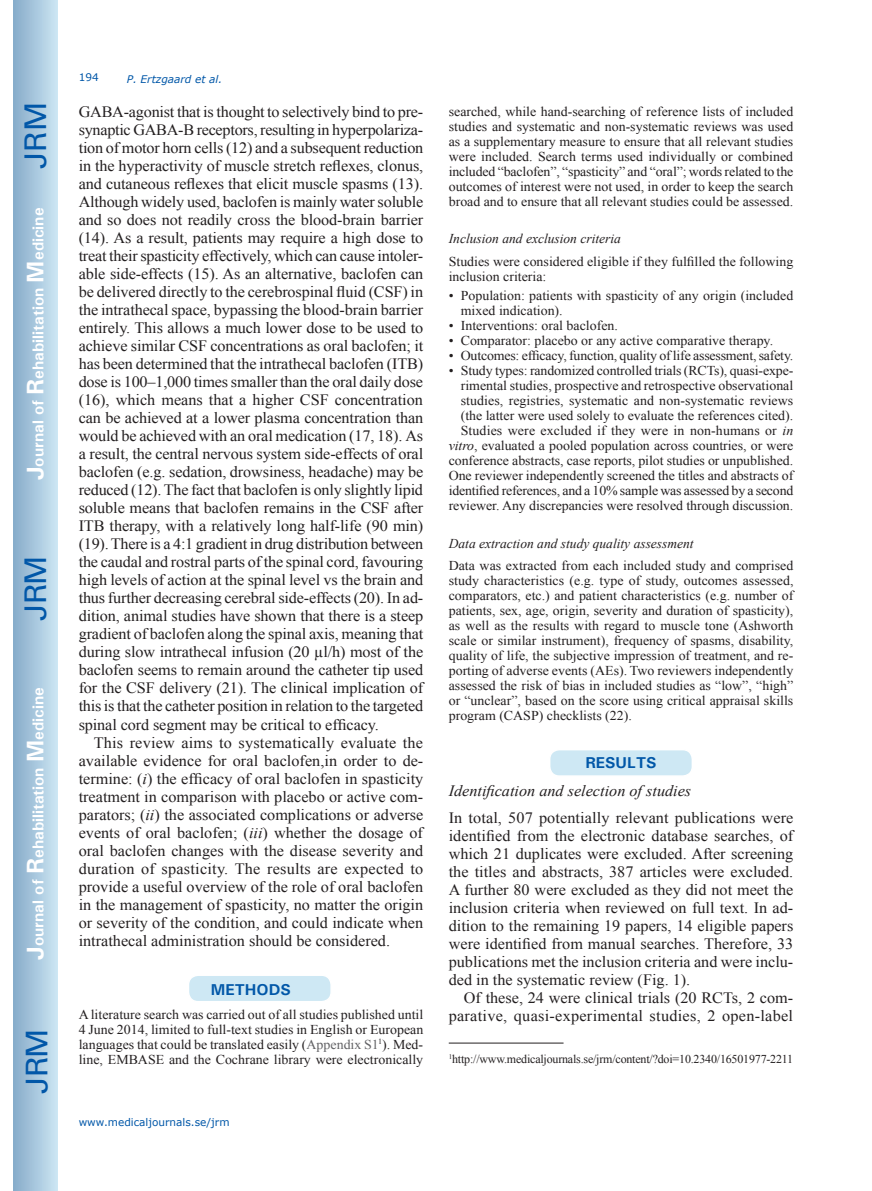
<style>
.page{position:relative;width:872px;height:1191px;background:#fff}
.page>*{position:absolute;margin:0;border:0;box-sizing:border-box;transform-origin:0 0}
.t1{font:30px "Univers";letter-spacing:-.03em;color:#0157a8}
.t2{font:15.75px/18px "Times New Roman";color:#231f20;text-align:justify}
.t3{font:700 15.75px "Univers";color:#fff}
.t4{font:italic 15.75px "Times New Roman";color:#231f20}
.t5{font:700 15.75px "Univers";color:#0157a8}
.t6{font:13.5px/15px "Times New Roman";color:#231f20;text-align:justify}
.t7{font:italic 13.5px "Times New Roman";color:#231f20}
.t8{font:12px "Times New Roman";letter-spacing:-.015em;color:#231f20}
.t9{font:10.5px "Verdana";color:#0157a8}
.t10{font:italic 10.5px "Verdana";color:#0157a8}
.s1{font-size:24px}
.s2{font-style:italic}
.s3{color:#636366}
</style>
<div class="page">
<div style="left:14px;top:0;width:43px;height:1191px;background:linear-gradient(to right,#88acca,#cbe5f2)"></div>
<div style="left:549px;top:749px;width:143px;height:27px;background:#cee8f4;border-radius:10px"></div>
<div style="left:549px;top:749px;width:144px;height:28px;border:2px solid #fff;border-radius:10px"></div>
<div style="left:188px;top:975px;width:143px;height:26px;background:#cee8f4;border-radius:10px"></div>
<div style="left:188px;top:974px;width:144px;height:28px;border:2px solid #fff;border-radius:10px"></div>
<hr style="left:449px;top:1042px;width:114px;height:1px;background:#231f20">
<h1 class="t1" style="left:18px;top:169px;width:68px;rotate:-90deg">JRM</h1>
<p class="t3" style="left:28px;top:480px;width:274px;rotate:-90deg"><span class="s1">J</span>ournal of <span class="s1">R</span>ehabilitation <span class="s1">M</span>edicine</p>
<h1 class="t1" style="left:18px;top:620px;width:67px;rotate:-90deg">JRM</h1>
<p class="t3" style="left:28px;top:959px;width:274px;rotate:-90deg"><span class="s1">J</span>ournal of <span class="s1">R</span>ehabilitation <span class="s1">M</span>edicine</p>
<h1 class="t1" style="left:19px;top:1093px;width:67px;rotate:-90deg">JRM</h1>
<p class="t9" style="left:79px;top:70px;width:22px">194</p>
<p class="t10" style="left:127px;top:72px;width:97px">P. Ertzgaard et al.</p>
<p class="t2" style="left:79px;top:103px;width:346px">GABA-agonist that is thought to selectively bind to pre&shy;synaptic GABA-B receptors, resulting in hyperpolariza&shy;tion of motor horn cells (12) and a subsequent reduction in the hyperactivity of muscle stretch reflexes, clonus, and cutaneous reflexes that elicit muscle spasms (13).<br>Although widely used, baclofen is mainly water soluble and so does not readily cross the blood-brain barrier (14). As a result, patients may require a high dose to treat their spasticity effectively, which can cause intoler&shy;able side-effects (15). As an alternative, baclofen can be delivered directly to the cerebrospinal fluid (CSF) in the intrathecal space, bypassing the blood-brain barrier entirely. This allows a much lower dose to be used to achieve similar CSF concentrations as oral baclofen; it has been determined that the intrathecal baclofen (ITB) dose is 100–1,000 times smaller than the oral daily dose (16), which means that a higher CSF concentration can be achieved at a lower plasma concentration than would be achieved with an oral medication (17, 18). As a result, the central nervous system side-effects of oral baclofen (e.g. sedation, drowsiness, headache) may be reduced (12). The fact that baclofen is only slightly lipid soluble means that baclofen remains in the CSF after ITB therapy, with a relatively long half-life (90 min) (19). There is a 4:1 gradient in drug distribution between the caudal and rostral parts of the spinal cord, favouring high levels of action at the spinal level vs the brain and thus further decreasing cerebral side-effects (20). In ad&shy;dition, animal studies have shown that there is a steep gradient of baclofen along the spinal axis, meaning that during slow intrathecal infusion (20 µl/h) most of the baclofen seems to remain around the catheter tip used for the CSF delivery (21). The clinical implication of this is that the catheter position in relation to the targeted spinal cord segment may be critical to efficacy.</p>
<p class="t2" style="left:79px;top:733px;width:346px;text-indent:15px">This review aims to systematically evaluate the available evidence for oral baclofen,in order to de&shy;termine: (<span class="s2">i</span>) the efficacy of oral baclofen in spasticity treatment in comparison with placebo or active com&shy;parators; (<span class="s2">ii</span>) the associated complications or adverse events of oral baclofen; (<span class="s2">iii</span>) whether the dosage of oral baclofen changes with the disease severity and duration of spasticity. The results are expected to provide a useful overview of the role of oral baclofen in the management of spasticity, no matter the origin or severity of the condition, and could indicate when intrathecal administration should be considered.</p>
<p class="t5" style="left:211px;top:979px;width:82px">METHODS</p>
<p class="t6" style="left:79px;top:1006px;width:346px">A literature search was carried out of all studies published until 4 June 2014, limited to full-text studies in English or European languages that could be translated easily (<span class="s3">Appendix S1</span><sup>1</sup>). Med&shy;line, EMBASE and the Cochrane library were electronically</p>
<p class="t9" style="left:79px;top:1114px;width:152px">www.medicaljournals.se/jrm</p>
<p class="t6" style="left:449px;top:103px;width:346px">searched, while hand-searching of reference lists of included studies and systematic and non-systematic reviews was used as a supplementary measure to ensure that all relevant studies were included. Search terms used individually or combined included “baclofen”, “spasticity” and “oral”; words related to the outcomes of interest were not used, in order to keep the search broad and to ensure that all relevant studies could be assessed.</p>
<p class="t7" style="left:449px;top:229px;width:174px">Inclusion and exclusion criteria</p>
<p class="t6" style="left:449px;top:253px;width:346px">Studies were considered eligible if they fulfilled the following inclusion criteria:</p>
<p class="t6" style="left:461px;top:288px;width:334px;text-indent:-12px">• Population: patients with spasticity of any origin (included mixed indication).</p>
<p class="t6" style="left:449px;top:318px;width:171px">• Interventions: oral baclofen.</p>
<p class="t6" style="left:449px;top:333px;width:326px">• Comparator: placebo or any active comparative therapy.</p>
<p class="t6" style="left:449px;top:348px;width:346px">• Outcomes: efficacy, function, quality of life assessment, safety.</p>
<p class="t6" style="left:449px;top:363px;width:346px;text-align:right">• Study types: randomized controlled trials (RCTs), quasi-expe&shy;rimental studies, prospective and retrospective observational studies, registries, systematic and non-systematic reviews (the latter were used solely to evaluate the references cited).<br>Studies were excluded if they were in non-humans or <span class="s2">in vitro</span>, evaluated a pooled population across countries, or were conference abstracts, case reports, pilot studies or unpublished.<br>One reviewer independently screened the titles and abstracts of identified references, and a 10% sample was assessed by a second reviewer. Any discrepancies were resolved through discussion.</p>
<p class="t7" style="left:449px;top:534px;width:246px">Data extraction and study quality assessment</p>
<p class="t6" style="left:449px;top:558px;width:346px">Data was extracted from each included study and comprised study characteristics (e.g. type of study, outcomes assessed, comparators, etc.) and patient characteristics (e.g. number of patients, sex, age, origin, severity and duration of spasticity), as well as the results with regard to muscle tone (Ashworth scale or similar instrument), frequency of spasms, disability, quality of life, the subjective impression of treatment, and re&shy;porting of adverse events (AEs). Two reviewers independently assessed the risk of bias in included studies as “low”, “high” or “unclear”, based on the score using critical appraisal skills program (CASP) checklists (22).</p>
<p class="t5" style="left:585px;top:752px;width:73px">RESULTS</p>
<p class="t4" style="left:449px;top:779px;width:244px">Identification and selection of studies</p>
<p class="t2" style="left:449px;top:808px;width:346px">In total, 507 potentially relevant publications were identified from the electronic database searches, of which 21 duplicates were excluded. After screening the titles and abstracts, 387 articles were excluded.<br>A further 80 were excluded as they did not meet the inclusion criteria when reviewed on full text. In ad&shy;dition to the remaining 19 papers, 14 eligible papers were identified from manual searches. Therefore, 33 publications met the inclusion criteria and were inclu&shy;ded in the systematic review (Fig. 1).</p>
<p class="t2" style="left:449px;top:988px;width:346px;text-align:right">Of these, 24 were clinical trials (20 RCTs, 2 com&shy;parative, quasi-experimental studies, 2 open-label</p>
<p class="t8" style="left:449px;top:1051px;width:346px"><sup>1</sup>http://www.medicaljournals.se/jrm/content/?doi=10.2340/16501977-2211</p>
</div>
